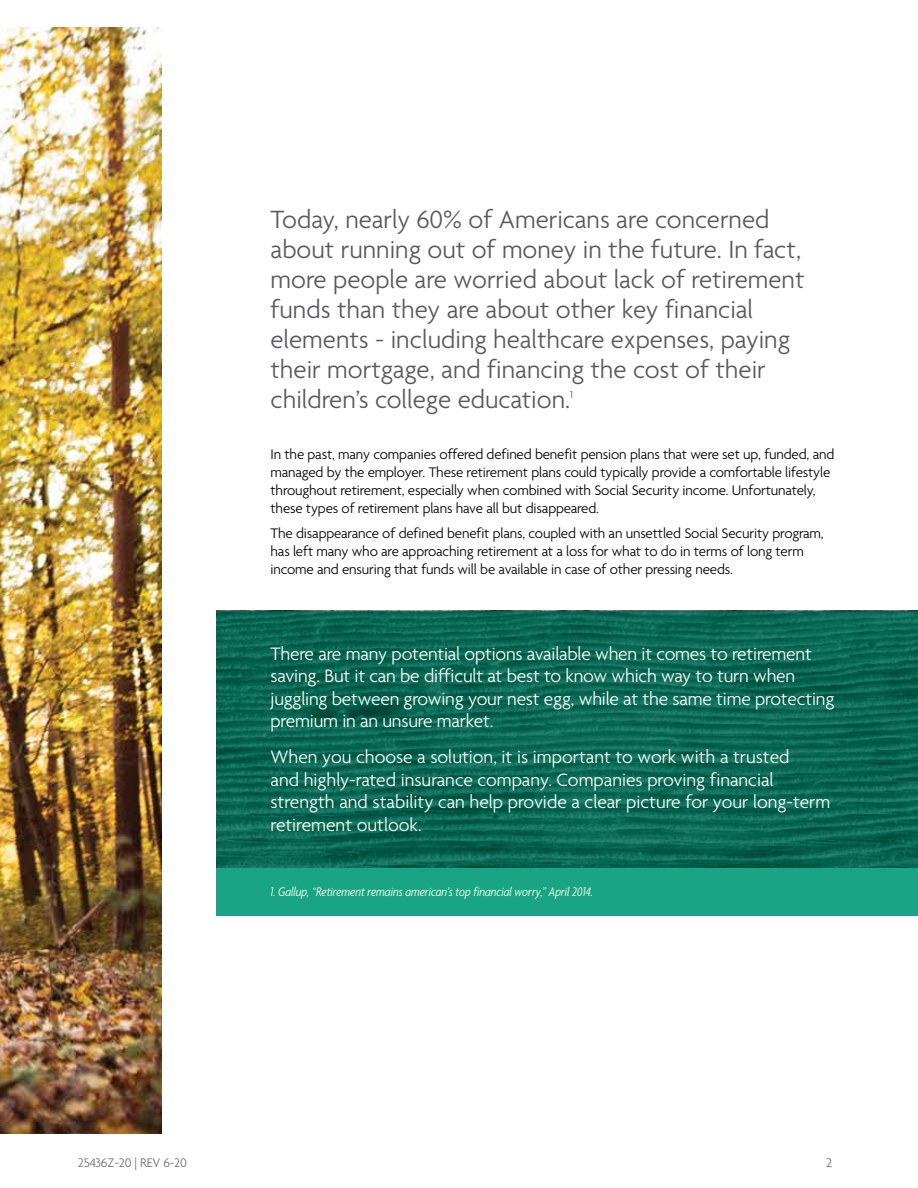
<style>
.page{position:relative;width:918px;height:1188px;background:#fff}
.page>*{position:absolute;margin:0;border:0;box-sizing:border-box;transform-origin:0 0}
.t1{font:300 27px/30px "Agenda";color:#58595b}
.t2{font:300 19.5px/22.5px "Agenda";letter-spacing:-.01em;color:#fff}
.t3{font:300 15px/18px "Agenda";letter-spacing:-.01em;color:#000}
.t4{font:italic 300 condensed 13.5px "Agenda";color:#fff}
.t5{font:300 13.5px "Agenda";letter-spacing:-.01em;color:#6d6e71}
.t6{font:300 10.8px "Agenda";color:#58595b}
</style>
<div class="page">
<svg style="left:216px;top:611px;width:702px;height:257px;background:#096752"></svg>
<img style="left:0;top:27px;width:162px;height:1107px">
<div style="left:216px;top:868px;width:702px;height:48px;background:#19a583"></div>
<p class="t1" style="left:271px;top:206px;width:535px">Today, nearly 60% of Americans are concerned about running out of money in the future. In fact, more people are worried about lack of retirement funds than they are about other key financial elements - including healthcare expenses, paying their mortgage, and financing the cost of their children’s college education.</p>
<p class="t6" style="left:570px;top:389px;width:4px">1</p>
<p class="t3" style="left:271px;top:447px;width:565px">In the past, many companies offered defined benefit pension plans that were set up, funded, and managed by the employer. These retirement plans could typically provide a comfortable lifestyle throughout retirement, especially when combined with Social Security income. Unfortunately, these types of retirement plans have all but disappeared.</p>
<p class="t3" style="left:271px;top:525px;width:555px">The disappearance of defined benefit plans, coupled with an unsettled Social Security program, has left many who are approaching retirement at a loss for what to do in terms of long term income and ensuring that funds will be available in case of other pressing needs.</p>
<p class="t2" style="left:271px;top:643px;width:565px">There are many potential options available when it comes to retirement saving. But it can be difficult at best to know which way to turn when juggling between growing your nest egg, while at the same time protecting premium in an unsure market.</p>
<h2 class="t2" style="left:271px;top:747px;width:561px">When you choose a solution, it is important to work with a trusted<br>and highly-rated insurance company. Companies proving financial strength and stability can help provide a clear picture for your long-term retirement outlook.</h2>
<p class="t4" style="left:271px;top:884px;width:324px">1. Gallup, “Retirement remains american’s top financial worry,” April 2014.</p>
<p class="t5" style="left:78px;top:1155px;width:111px">25436Z-20 | REV 6-20</p>
<p class="t5" style="left:826px;top:1155px;width:8px">2</p>
</div>
